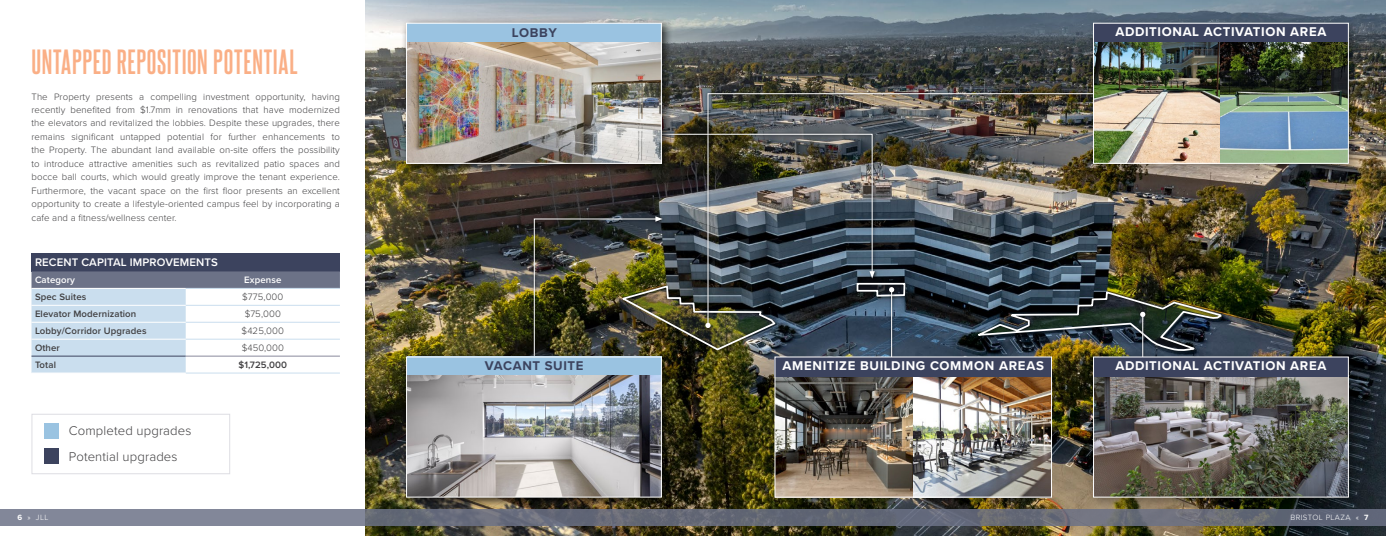
<style>
.page{position:relative;width:1386px;height:536px;background:#fff}
.page>*{position:absolute;margin:0;border:0;box-sizing:border-box;transform-origin:0 0}
.t1{font:700 29.75px "Steelfish Rg";letter-spacing:.025em;color:#faaf86}
.t2{font:700 13.12px "Proxima Nova";letter-spacing:.05em;color:#fff}
.t3{font:300 13.12px/25.7px "Proxima Nova";letter-spacing:.01em;color:#414042}
.t4{font:700 13.12px "Proxima Nova";letter-spacing:.035em;color:#3c435e}
.t5{font:600 11.38px "Proxima Nova";letter-spacing:.01em;color:#fff}
.t6{font:300 9.62px/13.5px "Proxima Nova";letter-spacing:.01em;color:#414042;text-align:justify}
.t7{font:600 9.62px "Proxima Nova";letter-spacing:.01em;color:#414042}
.t8{font:600 9.62px "Proxima Nova";letter-spacing:.01em;color:#fff}
.t9{font:300 7.88px "Proxima Nova";letter-spacing:.05em;color:#fff}
.s1{font-weight:700}
</style>
<div class="page">
<img style="left:366px;top:0;width:1020px;height:536px">
<img style="left:970px;top:290px;width:253px;height:166px">
<img style="left:777px;top:376px;width:273px;height:119px">
<div style="left:775px;top:357px;width:277px;height:19px;background:#3c435e"></div>
<div style="left:775px;top:356px;width:277px;height:141px;border:1px solid #fff"></div>
<div style="left:1088px;top:351px;width:273px;height:158px;background:#000;opacity:.35"></div>
<img style="left:1095px;top:376px;width:252px;height:119px">
<div style="left:1094px;top:357px;width:254px;height:19px;background:#3c435e"></div>
<div style="left:1093px;top:356px;width:256px;height:141px;border:1px solid #fff"></div>
<div style="left:703px;top:91px;width:441px;height:240px;background:#000;opacity:.75"></div>
<img style="left:707px;top:93px;width:434px;height:233px">
<div style="left:1088px;top:17px;width:273px;height:158px;background:#000;opacity:.35"></div>
<div style="left:1094px;top:23px;width:254px;height:19px;background:#3c435e"></div>
<img style="left:1095px;top:42px;width:252px;height:120px">
<div style="left:1093px;top:23px;width:256px;height:141px;border:1px solid #fff"></div>
<div style="left:645px;top:131px;width:233px;height:150px;background:#000;opacity:.75"></div>
<img style="left:647px;top:133px;width:226px;height:140px">
<img style="left:856px;top:271px;width:65px;height:161px">
<img style="left:533px;top:216px;width:244px;height:172px">
<div style="left:401px;top:17px;width:273px;height:159px;background:#000;opacity:.75"></div>
<div style="left:407px;top:24px;width:255px;height:19px;background:#9ac3e1"></div>
<img style="left:408px;top:43px;width:252px;height:119px">
<div style="left:406px;top:23px;width:256px;height:141px;border:1px solid #fff"></div>
<div style="left:401px;top:351px;width:273px;height:158px;background:#000;opacity:.75"></div>
<div style="left:407px;top:356px;width:255px;height:19px;background:#9ac3e1"></div>
<img style="left:408px;top:375px;width:252px;height:120px">
<div style="left:406px;top:356px;width:256px;height:141px;border:1px solid #fff"></div>
<div style="left:32px;top:413px;width:198px;height:61px;border:1px solid #dedee3"></div>
<div style="left:44px;top:423px;width:15px;height:15px;background:#9ac3e1"></div>
<div style="left:44px;top:448px;width:15px;height:15px;background:#3c435e"></div>
<div style="left:32px;top:253px;width:308px;height:18px;background:#3c435e"></div>
<svg style="left:32px;top:271px;width:308px;height:101px"></svg>
<hr style="left:186px;top:288px;width:154px;height:1px;background:#cadeee">
<hr style="left:186px;top:305px;width:154px;height:1px;background:#cadeee">
<hr style="left:186px;top:322px;width:154px;height:1px;background:#cadeee">
<hr style="left:186px;top:339px;width:154px;height:1px;background:#cadeee">
<hr style="left:186px;top:372px;width:154px;height:1px;background:#cadeee">
<hr style="left:32px;top:288px;width:154px;height:1px;background:#fff">
<hr style="left:32px;top:305px;width:154px;height:1px;background:#fff">
<hr style="left:32px;top:322px;width:154px;height:1px;background:#fff">
<hr style="left:32px;top:339px;width:154px;height:1px;background:#fff">
<hr style="left:32px;top:355px;width:154px;height:1px;background:#3c435e">
<hr style="left:186px;top:355px;width:154px;height:1px;background:#89899c">
<svg style="left:0;top:508px;width:693px;height:17px;background:#787c8a"></svg>
<svg style="left:693px;top:508px;width:693px;height:17px;background:#646773"></svg>
<h1 class="t1" style="left:32px;top:41px;width:267px">UNTAPPED REPOSITION POTENTIAL</h1>
<p class="t6" style="left:32px;top:89px;width:310px">The Property presents a compelling investment opportunity, having recently benefited from $1.7mm in renovations that have modernized the elevators and revitalized the lobbies. Despite these upgrades, there remains significant untapped potential for further enhancements to the Property. The abundant land available on-site offers the possibility to introduce attractive amenities such as revitalized patio spaces and bocce ball courts, which would greatly improve the tenant experience.<br>Furthermore, the vacant space on the first floor presents an excellent opportunity to create a lifestyle-oriented campus feel by incorporating a cafe and a fitness/wellness center.</p>
<p class="t5" style="left:35px;top:254px;width:184px">RECENT CAPITAL IMPROVEMENTS</p>
<p class="t8" style="left:35px;top:272px;width:42px">Category</p>
<p class="t8" style="left:244px;top:272px;width:39px">Expense</p>
<p class="t7" style="left:35px;top:289px;width:53px">Spec Suites</p>
<p class="t6" style="left:242px;top:289px;width:43px">$775,000</p>
<p class="t7" style="left:35px;top:306px;width:103px">Elevator Modernization</p>
<p class="t6" style="left:245px;top:306px;width:38px">$75,000</p>
<p class="t7" style="left:35px;top:323px;width:113px">Lobby/Corridor Upgrades</p>
<p class="t6" style="left:242px;top:323px;width:44px">$425,000</p>
<p class="t7" style="left:35px;top:340px;width:26px">Other</p>
<p class="t6" style="left:242px;top:340px;width:44px">$450,000</p>
<p class="t7" style="left:35px;top:357px;width:22px">Total</p>
<p class="t7" style="left:238px;top:357px;width:50px">$1,725,000</p>
<h2 class="t3" style="left:69px;top:417px;width:124px">Completed upgrades<br>Potential upgrades</h2>
<h2 class="t4" style="left:512px;top:23px;width:46px">LOBBY</h2>
<h2 class="t2" style="left:1115px;top:22px;width:213px">ADDITIONAL ACTIVATION AREA</h2>
<h2 class="t4" style="left:485px;top:355px;width:100px">VACANT SUITE</h2>
<h2 class="t2" style="left:782px;top:356px;width:263px">AMENITIZE BUILDING COMMON AREAS</h2>
<h2 class="t2" style="left:1115px;top:356px;width:213px">ADDITIONAL ACTIVATION AREA</h2>
<p class="t9" style="left:18px;top:511px;width:32px"><span class="s1">6</span> » JLL</p>
<p class="t9" style="left:1291px;top:511px;width:79px">BRISTOL PLAZA « <span class="s1">7</span></p>
</div>
